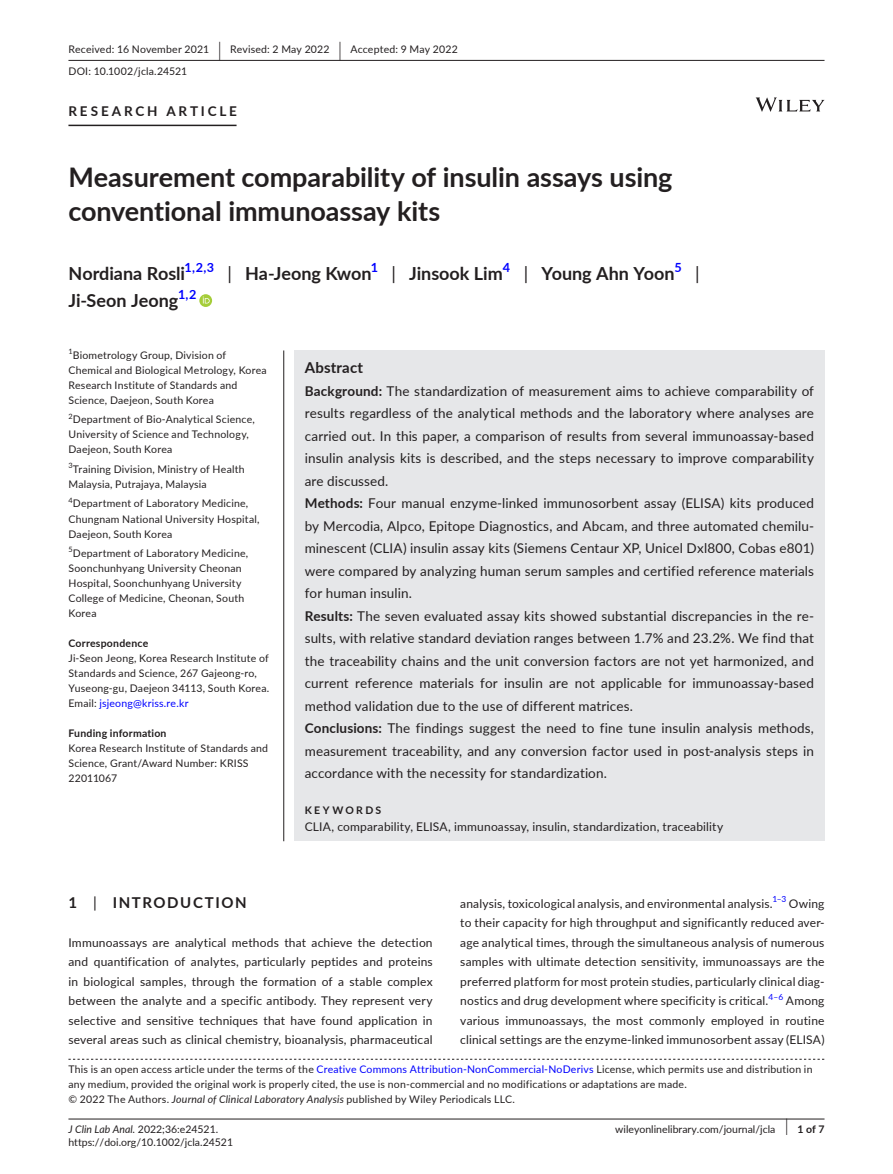
<style>
.page{position:relative;width:893px;height:1174px;background:#fff}
.page>*{position:absolute;margin:0;border:0;box-sizing:border-box;transform-origin:0 0}
.t1{font:700 27px/34.5px "Lato";letter-spacing:-.005em;color:#231f20}
.t2{font:700 18px "Lato";color:#231f20}
.t3{font:18px "Lato";color:#231f20}
.t4{font:700 15px "Lato";letter-spacing:.1em;color:#231f20}
.t5{font:700 15px "Lato";letter-spacing:.015em;color:#231f20}
.t6{font:13.5px/22.5px "Lato";letter-spacing:.01em;color:#231f20}
.t7{font:700 13.5px "Lato";letter-spacing:.21em;color:#231f20}
.t8{font:700 12.6px "Lato";color:#00f}
.t9{font:12px/19.5px "Lato";letter-spacing:.015em;color:#231f20;text-align:justify}
.t10{font:10.5px/15px "Lato";letter-spacing:.02em;color:#231f20}
.t11{font:10.5px "Lato";color:#231f20}
.t12{font:700 10.5px "Lato";letter-spacing:.02em;color:#231f20}
.t13{font:700 10.5px "Lato";letter-spacing:.22em;color:#231f20}
.t14{font:8.4px "Lato";color:#00f}
.t15{font:7.35px "Lato";color:#231f20}
.s1{font-size:19.65px}
.s2{font-weight:400}
.s3{color:#00f}
.s4{font-weight:700}
.s5{font-style:italic}
.s6{font-weight:400;font-size:17.4px}
</style>
<div class="page">
<hr style="left:68px;top:1118px;width:756px;height:1px;background:#231f20">
<svg style="left:756px;top:97px;width:68px;height:15px"></svg>
<hr style="left:68px;top:60px;width:756px;height:1px;background:#231f20">
<hr style="left:68px;top:125px;width:169px;height:1px;background:#231f20">
<svg style="left:199px;top:294px;width:13px;height:13px"></svg>
<svg style="left:203px;top:296px;width:7px;height:7px"></svg>
<div style="left:294px;top:350px;width:530px;height:491px;background:#e6e7e9"></div>
<hr style="left:283px;top:350px;width:1px;height:491px;background:#231f20">
<svg style="left:68px;top:1058px;width:756px;height:1px"></svg>
<p class="t10" style="left:68px;top:38px;width:391px;line-height:21.8px">Received: 16 November 2021 <span class="s1">|</span> Revised: 2 May 2022 <span class="s1">|</span> Accepted: 9 May 2022<br>DOI: 10.1002/jcla.24521</p>
<p class="t7" style="left:68px;top:101px;width:170px">RESEARCH ARTICLE</p>
<h1 class="t1" style="left:68px;top:159px;width:605px">Measurement comparability of insulin assays using conventional immunoassay kits</h1>
<h2 class="t2" style="left:68px;top:260px;width:118px">Nordiana Rosli</h2>
<p class="t8" style="left:185px;top:258px;width:31px">1,2,3</p>
<h2 class="t2" style="left:227px;top:260px;width:146px"><span class="s2">|</span> Ha-Jeong Kwon</h2>
<p class="t8" style="left:371px;top:258px;width:9px">1</p>
<h2 class="t2" style="left:391px;top:260px;width:113px"><span class="s2">|</span> Jinsook Lim</h2>
<p class="t8" style="left:503px;top:258px;width:9px">4</p>
<h2 class="t2" style="left:524px;top:260px;width:152px"><span class="s2">|</span> Young Ahn Yoon</h2>
<p class="t8" style="left:674px;top:258px;width:9px">5</p>
<h2 class="t3" style="left:695px;top:260px;width:6px">|</h2>
<h2 class="t2" style="left:68px;top:287px;width:111px">Ji-Seon Jeong</h2>
<p class="t8" style="left:178px;top:285px;width:20px">1,2</p>
<p class="t15" style="left:68px;top:346px;width:6px">1</p>
<p class="t10" style="left:68px;top:347px;width:200px;text-indent:4px">Biometrology Group, Division of Chemical and Biological Metrology, Korea Research Institute of Standards and Science, Daejeon, South Korea</p>
<p class="t10" style="left:68px;top:412px;width:188px"><sup>2</sup>Department of Bio-Analytical Science,<br>University of Science and Technology,<br>Daejeon, South Korea</p>
<p class="t10" style="left:68px;top:461px;width:178px"><sup>3</sup>Training Division, Ministry of Health<br>Malaysia, Putrajaya, Malaysia</p>
<p class="t10" style="left:68px;top:496px;width:193px"><sup>4</sup>Department of Laboratory Medicine,<br>Chungnam National University Hospital,<br>Daejeon, South Korea</p>
<p class="t10" style="left:68px;top:545px;width:181px"><sup>5</sup>Department of Laboratory Medicine,<br>Soonchunhyang University Cheonan<br>Hospital, Soonchunhyang University<br>College of Medicine, Cheonan, South<br>Korea</p>
<p class="t12" style="left:68px;top:635px;width:81px">Correspondence</p>
<p class="t10" style="left:68px;top:650px;width:202px">Ji-Seon Jeong, Korea Research Institute of Standards and Science, 267 Gajeong-ro, Yuseong-gu, Daejeon 34113, South Korea.<br>Email: <span class="s3">jsjeong@kriss.re.kr</span></p>
<p class="t12" style="left:68px;top:725px;width:100px">Funding information</p>
<p class="t10" style="left:68px;top:740px;width:201px">Korea Research Institute of Standards and<br>Science, Grant/Award Number: KRISS<br>22011067</p>
<p class="t5" style="left:305px;top:356px;width:60px">Abstract</p>
<p class="t6" style="left:305px;top:379px;width:511px"><span class="s4">Background:</span> The standardization of measurement aims to achieve comparability of results regardless of the analytical methods and the laboratory where analyses are carried out. In this paper, a comparison of results from several immunoassay-based insulin analysis kits is described, and the steps necessary to improve comparability are discussed.<br><span class="s4">Methods:</span> Four manual enzyme-linked immunosorbent assay (ELISA) kits produced by Mercodia, Alpco, Epitope Diagnostics, and Abcam, and three automated chemilu&shy;minescent (CLIA) insulin assay kits (Siemens Centaur XP, Unicel Dxl800, Cobas e801) were compared by analyzing human serum samples and certified reference materials for human insulin.<br><span class="s4">Results:</span> The seven evaluated assay kits showed substantial discrepancies in the re&shy;sults, with relative standard deviation ranges between 1.7% and 23.2%. We find that the traceability chains and the unit conversion factors are not yet harmonized, and current reference materials for insulin are not applicable for immunoassay-based method validation due to the use of different matrices.<br><span class="s4">Conclusions:</span> The findings suggest the need to fine tune insulin analysis methods, measurement traceability, and any conversion factor used in post-analysis steps in accordance with the necessity for standardization.</p>
<p class="t13" style="left:305px;top:802px;width:78px">KEYWORDS</p>
<p class="t9" style="left:305px;top:816px;width:420px">CLIA, comparability, ELISA, immunoassay, insulin, standardization, traceability</p>
<p class="t4" style="left:68px;top:891px;width:180px">1 <span class="s2">|</span> INTRODUCTION</p>
<p class="t9" style="left:68px;top:932px;width:366px">Immunoassays are analytical methods that achieve the detection and quantification of analytes, particularly peptides and proteins in biological samples, through the formation of a stable complex between the analyte and a specific antibody. They represent very selective and sensitive techniques that have found application in several areas such as clinical chemistry, bioanalysis, pharmaceutical</p>
<p class="t9" style="left:460px;top:893px;width:314px">analysis, toxicological analysis, and environmental analysis.</p>
<p class="t14" style="left:772px;top:893px;width:16px">1–3</p>
<p class="t9" style="left:460px;top:893px;width:366px;text-indent:329px">Owing to their capacity for high throughput and significantly reduced aver&shy;age analytical times, through the simultaneous analysis of numerous samples with ultimate detection sensitivity, immunoassays are the preferred platform for most protein studies, particularly clinical diag&shy;nostics and drug development where specificity is critical.<sup>4–6</sup> Among various immunoassays, the most commonly employed in routine clinical settings are the enzyme-linked immunosorbent assay (ELISA)</p>
<p class="t10" style="left:68px;top:1061px;width:746px">This is an open access article under the terms of the <span class="s3">Creative Commons Attribution-NonCommercial-NoDerivs</span> License, which permits use and distribution in any medium, provided the original work is properly cited, the use is non-commercial and no modifications or adaptations are made.<br>© 2022 The Authors. <span class="s5">Journal of Clinical Laboratory Analysis</span> published by Wiley Periodicals LLC.</p>
<p class="t11" style="left:68px;top:1121px;width:151px"><span class="s5">J Clin Lab Anal.</span> 2022;36:e24521.</p>
<p class="t12" style="left:786px;top:1121px;width:40px"><span class="s6">|</span> 1 of 7</p>
<p class="t11" style="left:68px;top:1135px;width:166px">https://doi.org/10.1002/jcla.24521</p>
<p class="t11" style="left:615px;top:1121px;width:162px">wileyonlinelibrary.com/journal/jcla</p>
</div>
